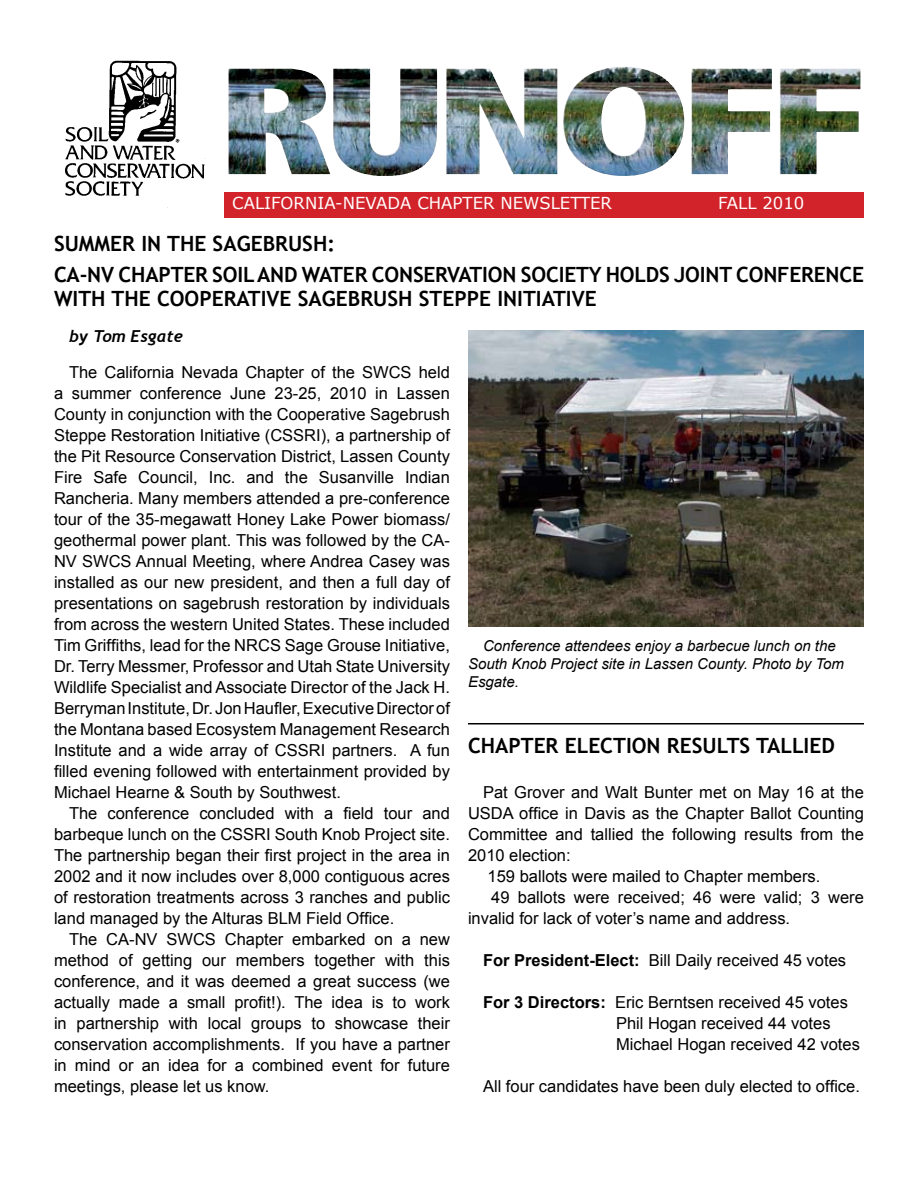
<style>
.page{position:relative;width:918px;height:1188px;background:#fff}
.page>*{position:absolute;margin:0;border:0;box-sizing:border-box;transform-origin:0 0}
.t1{font:700 21px/30.8px "Trebuchet MS";color:#000}
.t2{font:16.5px/21px "Arial";color:#000;text-align:justify}
.t3{font:16.5px "Verdana";color:#fff}
.t4{font:italic 700 16.5px "Trebuchet";color:#000}
.t5{font:italic 15px/18px "Arial";color:#000}
.s1{font-weight:700}
</style>
<div class="page">
<img style="left:228px;top:67px;width:457px;height:109px">
<img style="left:65px;top:60px;width:140px;height:148px">
<div style="left:225px;top:193px;width:638px;height:24px;background:#d2232a"></div>
<div style="left:224px;top:192px;width:640px;height:26px;border:2px solid #d2232a"></div>
<img style="left:468px;top:330px;width:396px;height:296px">
<hr style="left:468px;top:723px;width:396px;height:1px;background:#000">
<p class="t3" style="left:232px;top:192px;width:381px">CALIFORNIA-N EVADA CHAPTER NEWSLETTER</p>
<p class="t3" style="left:718px;top:192px;width:88px">FALL 2010</p>
<p class="t1" style="left:54px;top:228px;width:812px">SUMMER IN THE SAGEBRUSH:<br>CA-NV CHAPTER SOIL AND WATER CONSERVATION SOCIETY HOLDS JOINT CONFERENCE</p>
<p class="t1" style="left:54px;top:283px;width:544px">WITH THE COOPERATIVE SAGEBRUSH STEPPE INITIATIVE</p>
<p class="t4" style="left:69px;top:326px;width:115px">by Tom Esgate</p>
<p class="t2" style="left:54px;top:362px;width:397px;text-indent:15px">The California Nevada Chapter of the SWCS held a summer conference June 23-25, 2010 in Lassen County in conjunction with the Cooperative Sagebrush Steppe Restoration Initiative (CSSRI), a partnership of the Pit Resource Conservation District, Lassen County Fire Safe Council, Inc. and the Susanville Indian Rancheria. Many members attended a pre-conference tour of the 35-megawatt Honey Lake Power biomass/ geothermal power plant. This was followed by the CA-NV SWCS Annual Meeting, where Andrea Casey was installed as our new president, and then a full day of presentations on sagebrush restoration by individuals from across the western United States. These included Tim Griffiths, lead for the NRCS Sage Grouse Initiative, Dr. Terry Messmer, Professor and Utah State University Wildlife Specialist and Associate Director of the Jack H.<br>Berryman Institute, Dr. Jon Haufler, Executive Director of the Montana based Ecosystem Management Research Institute and a wide array of CSSRI partners. A fun filled evening followed with entertainment provided by Michael Hearne &amp; South by Southwest.</p>
<p class="t2" style="left:54px;top:803px;width:397px;text-indent:15px">The conference concluded with a field tour and barbeque lunch on the CSSRI South Knob Project site.<br>The partnership began their first project in the area in 2002 and it now includes over 8,000 contiguous acres of restoration treatments across 3 ranches and public land managed by the Alturas BLM Field Office.</p>
<p class="t2" style="left:54px;top:929px;width:398px;text-indent:15px">The CA-NV SWCS Chapter embarked on a new method of getting our members together with this conference, and it was deemed a great success (we actually made a small profit!). The idea is to work in partnership with local groups to showcase their conservation accomplishments. If you have a partner in mind or an idea for a combined event for future meetings, please let us know.</p>
<p class="t5" style="left:468px;top:637px;width:378px;text-indent:15px">Conference attendees enjoy a barbecue lunch on the<br>South Knob Project site in Lassen County. Photo by Tom<br>Esgate.</p>
<p class="t1" style="left:468px;top:731px;width:368px">CHAPTER ELECTION RESULTS TALLIED</p>
<p class="t2" style="left:483px;top:782px;width:382px">Pat Grover and Walt Bunter met on May 16 at the</p>
<p class="t2" style="left:468px;top:803px;width:397px">USDA office in Davis as the Chapter Ballot Counting</p>
<p class="t2" style="left:468px;top:824px;width:397px">Committee and tallied the following results from the</p>
<p class="t2" style="left:468px;top:845px;width:104px">2010 election:</p>
<p class="t2" style="left:488px;top:866px;width:334px">159 ballots were mailed to Chapter members.</p>
<p class="t2" style="left:491px;top:887px;width:374px">49 ballots were received; 46 were valid; 3 were</p>
<p class="t2" style="left:468px;top:908px;width:324px">invalid for lack of voter’s name and address.</p>
<p class="t2" style="left:483px;top:950px;width:365px"><span class="s1">For President-Elect:</span> Bill Daily received 45 votes</p>
<p class="t2" style="left:616px;top:992px;width:245px;text-align:left;text-indent:-133px"><span class="s1">For 3 Directors:</span> Eric Berntsen received 45 votes<br>Phil Hogan received 44 votes<br>Michael Hogan received 42 votes</p>
<p class="t2" style="left:483px;top:1076px;width:378px">All four candidates have been duly elected to office.</p>
</div>
